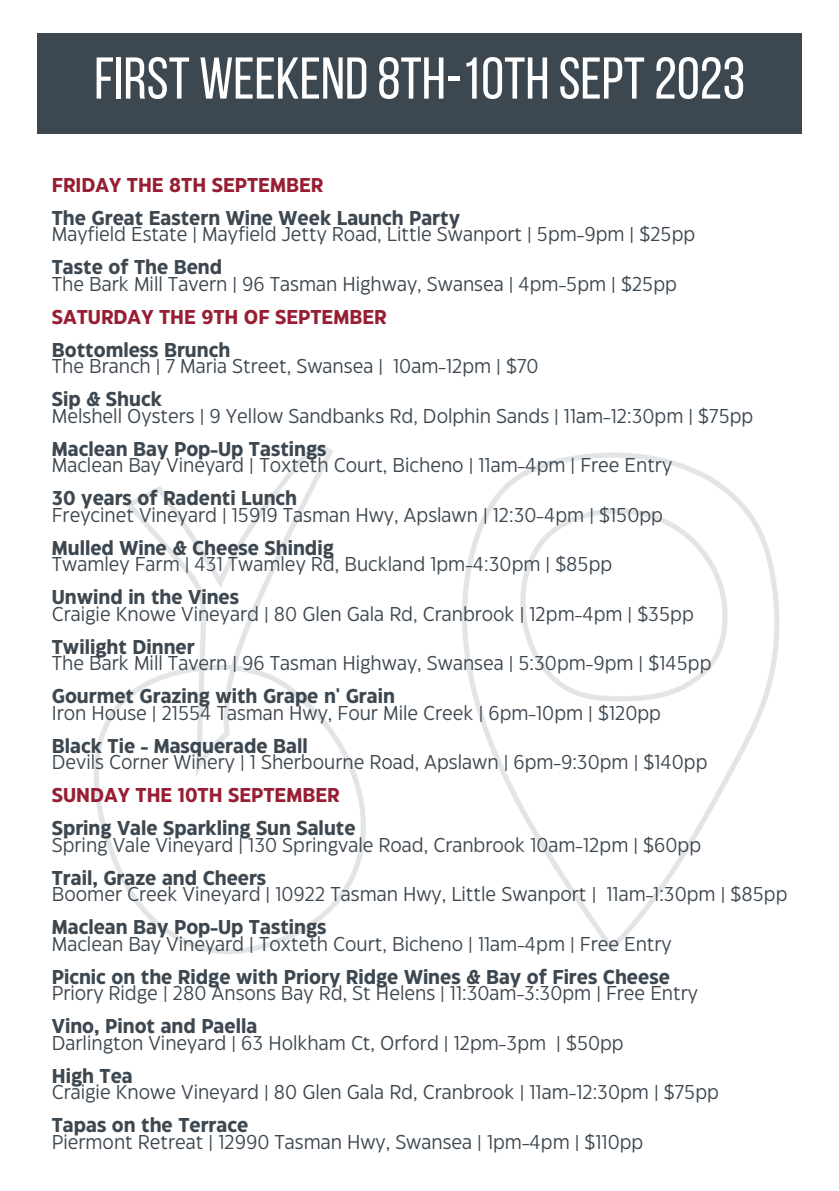
<style>
.page{position:relative;width:839px;height:1191px;background:#fff}
.page>*{position:absolute;margin:0;border:0;box-sizing:border-box;transform-origin:0 0}
.t1{font:58.8px "Bebas Neue";color:#fff}
.t2{font:20px "Eastman Grotesque";color:#3d4750}
.t3{font:700 20px "Eastman Grotesque";color:#3d4750}
.t4{font:700 20px "Eastman Grotesque";color:#971e33}
</style>
<div class="page">
<img style="left:94px;top:447px;width:685px;height:507px">
<div style="left:37px;top:33px;width:765px;height:101px;background:#3d4750"></div>
<p class="t1" style="left:94px;top:55px;width:652px">FIRST WEEKEND 8TH-10TH SEPT 2023</p>
<p class="t4" style="left:52px;top:177px;width:273px">FRIDAY THE 8TH SEPTEMBER</p>
<p class="t3" style="left:52px;top:210px;width:410px">The Great Eastern Wine Week Launch Party</p>
<p class="t2" style="left:52px;top:226px;width:645px">Mayfield Estate | Mayfield Jetty Road, Little Swanport | 5pm-9pm | $25pp</p>
<p class="t3" style="left:52px;top:259px;width:172px">Taste of The Bend</p>
<p class="t2" style="left:52px;top:276px;width:626px">The Bark Mill Tavern | 96 Tasman Highway, Swansea | 4pm-5pm | $25pp</p>
<p class="t4" style="left:52px;top:309px;width:336px">SATURDAY THE 9TH OF SEPTEMBER</p>
<p class="t3" style="left:52px;top:342px;width:180px">Bottomless Brunch</p>
<p class="t2" style="left:52px;top:358px;width:488px">The Branch | 7 Maria Street, Swansea | 10am-12pm | $70</p>
<p class="t3" style="left:52px;top:391px;width:112px">Sip &amp; Shuck</p>
<p class="t2" style="left:52px;top:408px;width:703px">Melshell Oysters | 9 Yellow Sandbanks Rd, Dolphin Sands | 11am-12:30pm | $75pp</p>
<p class="t3" style="left:52px;top:441px;width:276px">Maclean Bay Pop-Up Tastings</p>
<p class="t2" style="left:52px;top:457px;width:622px">Maclean Bay Vineyard | Toxteth Court, Bicheno | 11am-4pm | Free Entry</p>
<p class="t3" style="left:52px;top:490px;width:247px">30 years of Radenti Lunch</p>
<p class="t2" style="left:52px;top:507px;width:612px">Freycinet Vineyard | 15919 Tasman Hwy, Apslawn | 12:30-4pm | $150pp</p>
<p class="t3" style="left:52px;top:540px;width:283px">Mulled Wine &amp; Cheese Shindig</p>
<p class="t2" style="left:52px;top:556px;width:562px">Twamley Farm | 431 Twamley Rd, Buckland 1pm-4:30pm | $85pp</p>
<p class="t3" style="left:52px;top:589px;width:189px">Unwind in the Vines</p>
<p class="t2" style="left:52px;top:606px;width:643px">Craigie Knowe Vineyard | 80 Glen Gala Rd, Cranbrook | 12pm-4pm | $35pp</p>
<p class="t3" style="left:52px;top:639px;width:144px">Twilight Dinner</p>
<p class="t2" style="left:52px;top:655px;width:661px">The Bark Mill Tavern | 96 Tasman Highway, Swansea | 5:30pm-9pm | $145pp</p>
<p class="t3" style="left:52px;top:688px;width:344px">Gourmet Grazing with Grape n' Grain</p>
<p class="t2" style="left:52px;top:705px;width:610px">Iron House | 21554 Tasman Hwy, Four Mile Creek | 6pm-10pm | $120pp</p>
<p class="t3" style="left:52px;top:738px;width:257px">Black Tie - Masquerade Ball</p>
<p class="t2" style="left:52px;top:754px;width:657px">Devils Corner Winery | 1 Sherbourne Road, Apslawn | 6pm-9:30pm | $140pp</p>
<p class="t4" style="left:52px;top:787px;width:289px">SUNDAY THE 10TH SEPTEMBER</p>
<p class="t3" style="left:52px;top:820px;width:305px">Spring Vale Sparkling Sun Salute</p>
<p class="t2" style="left:52px;top:837px;width:650px">Spring Vale Vineyard | 130 Springvale Road, Cranbrook 10am-12pm | $60pp</p>
<p class="t3" style="left:52px;top:870px;width:216px">Trail, Graze and Cheers</p>
<p class="t2" style="left:52px;top:886px;width:737px">Boomer Creek Vineyard | 10922 Tasman Hwy, Little Swanport | 11am-1:30pm | $85pp</p>
<p class="t3" style="left:52px;top:919px;width:276px">Maclean Bay Pop-Up Tastings</p>
<p class="t2" style="left:52px;top:936px;width:621px">Maclean Bay Vineyard | Toxteth Court, Bicheno | 11am-4pm | Free Entry</p>
<p class="t3" style="left:52px;top:969px;width:619px">Picnic on the Ridge with Priory Ridge Wines &amp; Bay of Fires Cheese</p>
<p class="t2" style="left:52px;top:985px;width:647px">Priory Ridge | 280 Ansons Bay Rd, St Helens | 11:30am-3:30pm | Free Entry</p>
<p class="t3" style="left:52px;top:1018px;width:207px">Vino, Pinot and Paella</p>
<p class="t2" style="left:52px;top:1035px;width:573px">Darlington Vineyard | 63 Holkham Ct, Orford | 12pm-3pm | $50pp</p>
<p class="t3" style="left:52px;top:1068px;width:82px">High Tea</p>
<p class="t2" style="left:52px;top:1084px;width:668px">Craigie Knowe Vineyard | 80 Glen Gala Rd, Cranbrook | 11am-12:30pm | $75pp</p>
<p class="t3" style="left:52px;top:1117px;width:198px">Tapas on the Terrace</p>
<p class="t2" style="left:52px;top:1134px;width:593px">Piermont Retreat | 12990 Tasman Hwy, Swansea | 1pm-4pm | $110pp</p>
</div>
